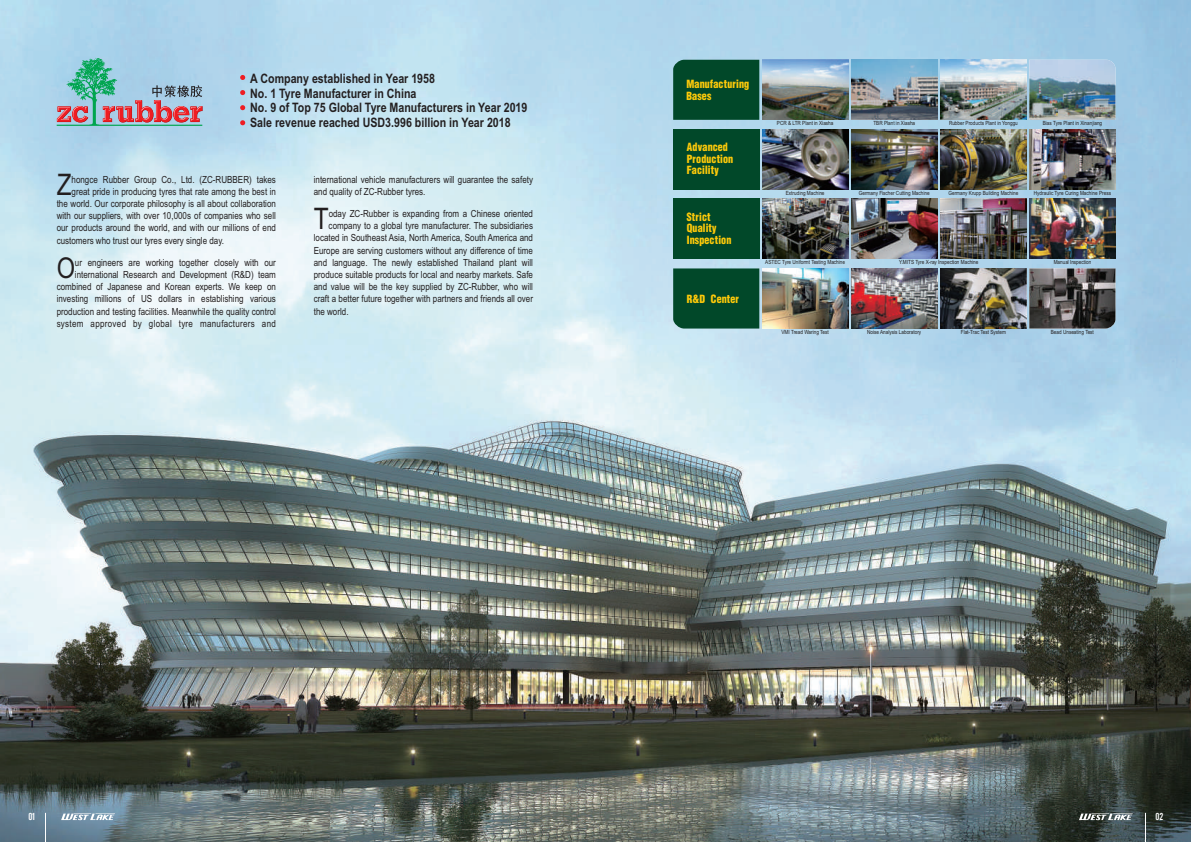
<style>
.page{position:relative;width:1191px;height:842px;background:#fff}
.page>*{position:absolute;margin:0;border:0;box-sizing:border-box;transform-origin:0 0}
.t1{font:29.7px "Arial Narrow";color:#231f20}
.t2{font:28.7px "Arial Narrow";color:#231f20}
.t3{font:700 13px/14.9px "Arial Narrow";color:#231f20}
.t4{font:12.4px/11.6px "Helvetica Condensed Black Se";color:#feca0a;scale:.93 1}
.t5{font:10px "Alternate Gothic No 2 BT";color:#fff}
.t6{font:9.8px/12.2px "Arial Narrow";color:#231f20}
.t7{font:9.8px "Arial Narrow";letter-spacing:.03em;color:#231f20}
.t8{font:5.7px "Arial Narrow";color:#231f20}
</style>
<div class="page">
<img style="left:0;top:0;width:1191px;height:842px">
<svg style="left:240px;top:75px;width:5px;height:5px"></svg>
<svg style="left:240px;top:90px;width:5px;height:5px"></svg>
<svg style="left:240px;top:105px;width:5px;height:5px"></svg>
<svg style="left:240px;top:120px;width:5px;height:5px"></svg>
<svg style="left:57px;top:57px;width:145px;height:68px;background:#9caeb9"></svg>
<hr style="left:57px;top:125px;width:145px;height:1px;background:#00a54f">
<svg style="left:45px;top:813px;width:1px;height:29px"></svg>
<svg style="left:1145px;top:813px;width:1px;height:29px"></svg>
<img style="left:1029px;top:60px;width:86px;height:60px">
<img style="left:940px;top:60px;width:86px;height:60px">
<img style="left:851px;top:60px;width:86px;height:60px">
<img style="left:762px;top:60px;width:86px;height:60px">
<div style="left:673px;top:60px;width:86px;height:60px;background:#014829"></div>
<img style="left:762px;top:129px;width:86px;height:60px">
<img style="left:851px;top:129px;width:86px;height:60px">
<img style="left:940px;top:129px;width:86px;height:60px">
<img style="left:1029px;top:129px;width:86px;height:60px">
<div style="left:673px;top:129px;width:86px;height:60px;background:#014829"></div>
<img style="left:762px;top:199px;width:86px;height:60px">
<img style="left:940px;top:199px;width:86px;height:60px">
<img style="left:851px;top:199px;width:86px;height:60px">
<img style="left:1029px;top:199px;width:86px;height:60px">
<div style="left:673px;top:199px;width:86px;height:60px;background:#014829"></div>
<img style="left:762px;top:268px;width:86px;height:61px">
<img style="left:851px;top:268px;width:86px;height:61px">
<img style="left:940px;top:268px;width:86px;height:61px">
<img style="left:1029px;top:268px;width:86px;height:61px">
<div style="left:673px;top:268px;width:86px;height:61px;background:#014829"></div>
<svg style="left:1079px;top:813px;width:53px;height:7px"></svg>
<svg style="left:61px;top:813px;width:54px;height:7px"></svg>
<h3 class="t3" style="left:250px;top:72px;width:279px">A Company established in Year 1958<br>No. 1 Tyre Manufacturer in China<br>No. 9 of Top 75 Global Tyre Manufacturers in Year 2019<br>Sale revenue reached USD3.996 billion in Year 2018</h3>
<h1 class="t1" style="left:57px;top:173px;width:16px">Z</h1>
<p class="t6" style="left:72px;top:174px;width:206px">hongce Rubber Group Co., Ltd. (ZC-RUBBER) takes</p>
<p class="t6" style="left:314px;top:174px;width:221px">international vehicle manufacturers will guarantee the safety</p>
<p class="t6" style="left:72px;top:186px;width:206px">great pride in producing tyres that rate among the best in</p>
<p class="t6" style="left:314px;top:186px;width:113px">and quality of ZC-Rubber tyres.</p>
<p class="t6" style="left:57px;top:198px;width:221px">the world. Our corporate philosophy is all about collaboration with our suppliers, with over 10,000s of companies who sell</p>
<p class="t6" style="left:329px;top:208px;width:206px">oday ZC-Rubber is expanding from a Chinese oriented</p>
<p class="t6" style="left:57px;top:223px;width:221px">our products around the world, and with our millions of end</p>
<h1 class="t1" style="left:314px;top:208px;width:16px">T</h1>
<p class="t6" style="left:314px;top:221px;width:221px;text-align:right">company to a global tyre manufacturer. The subsidiaries located in Southeast Asia, North America, South America and</p>
<p class="t6" style="left:57px;top:235px;width:169px">customers who trust our tyres every single day.</p>
<p class="t6" style="left:314px;top:245px;width:221px">Europe are serving customers without any difference of time</p>
<h2 class="t2" style="left:57px;top:257px;width:20px">O</h2>
<p class="t6" style="left:75px;top:257px;width:202px">ur engineers are working together closely with our</p>
<p class="t6" style="left:314px;top:257px;width:221px">and language. The newly established Thailand plant will</p>
<p class="t6" style="left:75px;top:269px;width:202px">international Research and Development (R&amp;D) team</p>
<p class="t6" style="left:314px;top:269px;width:221px">produce suitable products for local and nearby markets. Safe</p>
<p class="t6" style="left:57px;top:282px;width:221px">combined of Japanese and Korean experts. We keep on</p>
<p class="t6" style="left:314px;top:282px;width:221px">and value will be the key supplied by ZC-Rubber, who will</p>
<p class="t6" style="left:57px;top:294px;width:221px">investing millions of US dollars in establishing various</p>
<p class="t6" style="left:314px;top:294px;width:221px">craft a better future together with partners and friends all over</p>
<p class="t6" style="left:57px;top:306px;width:221px">production and testing facilities. Meanwhile the quality control</p>
<p class="t6" style="left:314px;top:306px;width:36px">the world.</p>
<p class="t7" style="left:57px;top:320px;width:221px">system approved by global tyre manufacturers and</p>
<p class="t4" style="left:686px;top:79px;width:69px">Manufacturing<br>Bases</p>
<p class="t4" style="left:687px;top:142px;width:52px">Advanced<br>Production<br>Facility</p>
<p class="t4" style="left:687px;top:211px;width:50px">Strict<br>Quality<br>Inspection</p>
<p class="t4" style="left:687px;top:294px;width:58px">R&amp;D Center</p>
<p class="t8" style="left:777px;top:121px;width:58px">PCR &amp; LTR Plant in Xiasha</p>
<p class="t8" style="left:786px;top:190px;width:40px">Extruding Machine</p>
<p class="t8" style="left:873px;top:121px;width:43px">TBR Plant in Xiasha</p>
<p class="t8" style="left:949px;top:121px;width:70px">Rubber Products Plant in Yonggu</p>
<p class="t8" style="left:1042px;top:121px;width:61px">Bias Tyre Plant in Xinanjiang</p>
<p class="t8" style="left:859px;top:190px;width:72px">Germany Fischer Cutting Machine</p>
<p class="t8" style="left:948px;top:190px;width:71px">Germany Krupp Building Machine</p>
<p class="t8" style="left:1034px;top:190px;width:79px">Hydraulic Tyre Curing Machine Press</p>
<p class="t8" style="left:765px;top:260px;width:81px">ASTEC Tyre Uniformt Testing Machine</p>
<p class="t8" style="left:899px;top:260px;width:81px">Y.MITS Tyre X-ray Inspection Machine</p>
<p class="t8" style="left:1053px;top:260px;width:39px">Manual lnspection</p>
<p class="t8" style="left:781px;top:330px;width:49px">VMI Tread Waring Test</p>
<p class="t8" style="left:867px;top:330px;width:56px">Noise Analysis Laboratory</p>
<p class="t8" style="left:960px;top:330px;width:47px">Flat-Trac Test System</p>
<p class="t8" style="left:1050px;top:330px;width:45px">Bead Unseating Test</p>
<p class="t5" style="left:28px;top:813px;width:8px">01</p>
<p class="t5" style="left:1155px;top:813px;width:10px">02</p>
</div>
